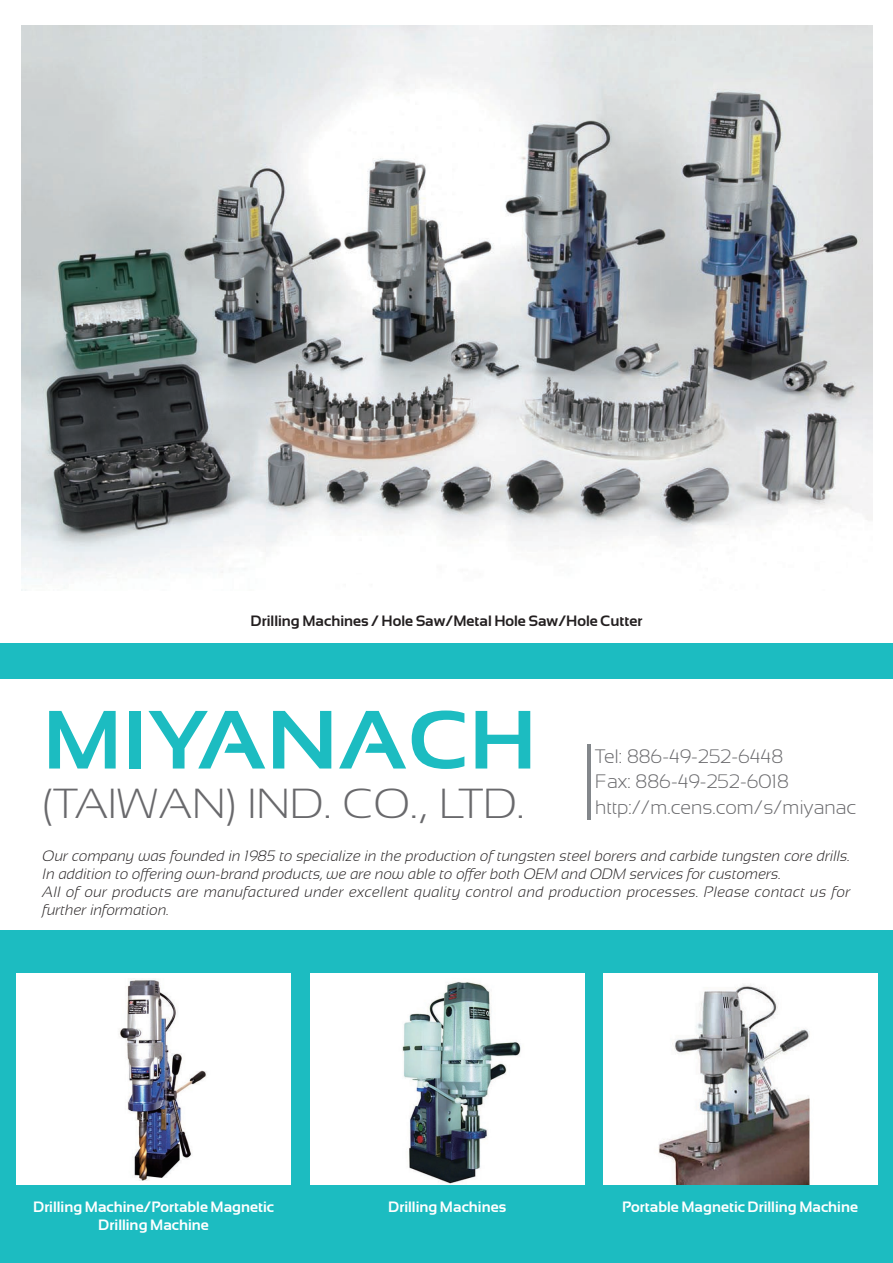
<style>
.page{position:relative;width:893px;height:1263px;background:#fff}
.page>*{position:absolute;margin:0;border:0;box-sizing:border-box;transform-origin:0 0}
.t1{font:700 82.5px "Sansation";color:#1cbcc1;scale:1.1 1}
.t2{font:300 42px "Sansation";color:#69696c;scale:1.1 1}
.t3{font:300 19.5px/25.5px "Sansation";color:#69696c}
.t4{font:italic 300 15px/18px "Sansation";color:#231f20}
.t5{font:700 15px/17.2px "Sansation";color:#fff;text-align:center}
.t6{font:700 15px "Sansation";color:#231f20}
</style>
<div class="page">
<img style="left:22px;top:26px;width:850px;height:565px">
<div style="left:0;top:643px;width:893px;height:620px;background:#1cbcc1"></div>
<div style="left:0;top:679px;width:893px;height:251px;background:#fff"></div>
<div style="left:17px;top:973px;width:274px;height:212px;background:#fff"></div>
<img style="left:119px;top:979px;width:88px;height:202px">
<div style="left:310px;top:973px;width:274px;height:212px;background:#fff"></div>
<img style="left:402px;top:981px;width:119px;height:203px">
<div style="left:604px;top:973px;width:274px;height:212px;background:#fff"></div>
<img style="left:658px;top:984px;width:152px;height:201px">
<hr style="left:587px;top:744px;width:3px;height:76px;background:#83878b">
<p class="t6" style="left:251px;top:613px;width:393px">Drilling Machines / Hole Saw/Metal Hole Saw/Hole Cutter</p>
<h1 class="t1" style="left:43px;top:694px;width:451px">MIYANACH</h1>
<h2 class="t2" style="left:43px;top:780px;width:440px">(TAIWAN) IND. CO., LTD.</h2>
<h3 class="t3" style="left:595px;top:743px;width:262px">Tel: 886-49-252-6448<br>Fax: 886-49-252-6018 http://m.cens.com/s/miyanac</h3>
<p class="t4" style="left:43px;top:847px;width:809px">Our company was founded in 1985 to specialize in the production of tungsten steel borers and carbide tungsten core drills.<br>In addition to offering own-brand products, we are now able to offer both OEM and ODM services for customers.<br>All of our products are manufactured under excellent quality control and production processes. Please contact us for further information.</p>
<p class="t5" style="left:33px;top:1198px;width:243px">Drilling Machine/Portable Magnetic<br>Drilling Machine</p>
<p class="t5" style="left:388px;top:1198px;width:120px">Drilling Machines</p>
<p class="t5" style="left:622px;top:1198px;width:237px">Portable Magnetic Drilling Machine</p>
</div>
